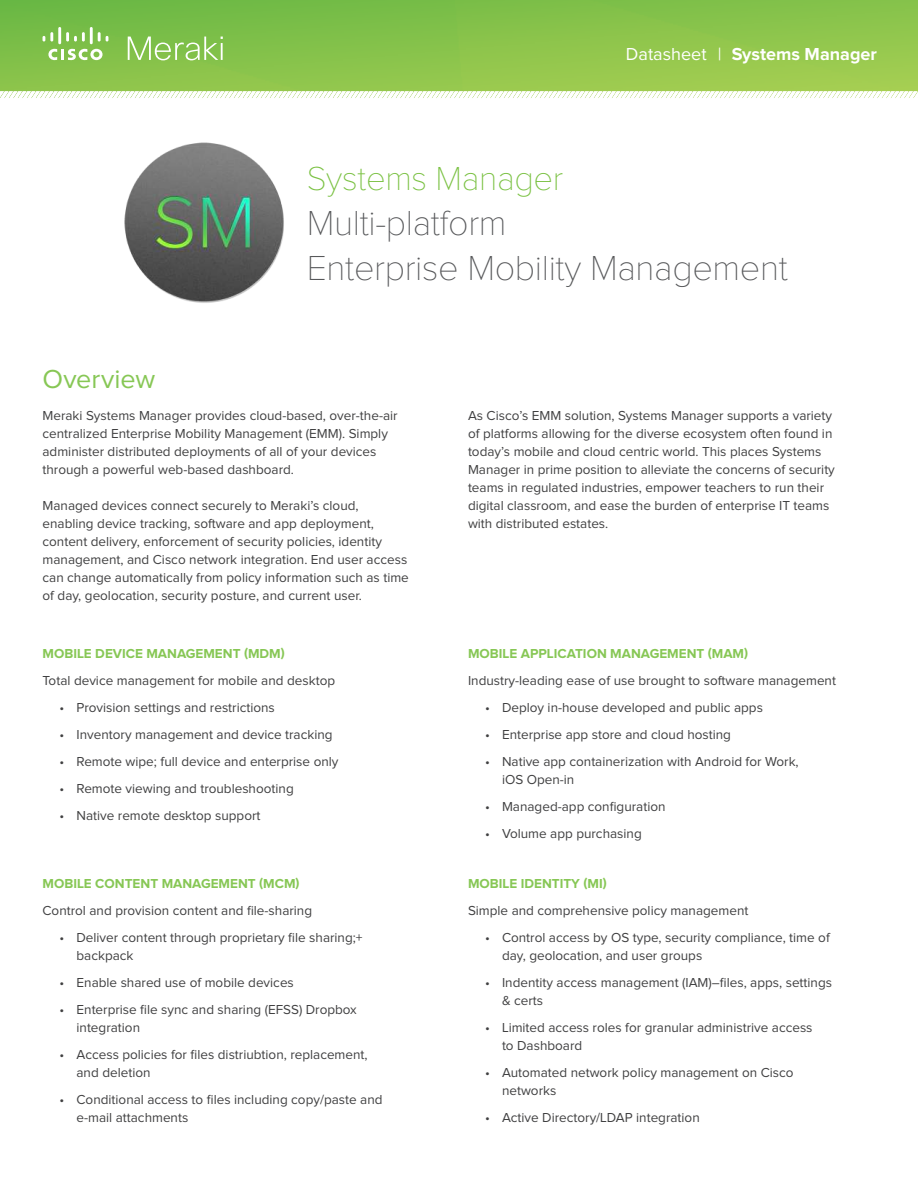
<style>
.page{position:relative;width:918px;height:1188px;background:#fff}
.page>*{position:absolute;margin:0;border:0;box-sizing:border-box;transform-origin:0 0}
.t1{font:100 36px/45px "Proxima Nova";letter-spacing:-.01em;color:#57585a}
.t2{font:100 34.5px "Proxima Nova";letter-spacing:-.01em;color:#7ac142}
.t3{font:27px "Proxima Nova";letter-spacing:-.005em;color:#87c755}
.t4{font:700 18px "Proxima Nova";color:#fff}
.t5{font:13.5px/18px "Proxima Nova";color:#404041}
.t6{font:700 13.5px "Proxima Nova";color:#87c755}
.s1{font-weight:400}
</style>
<div class="page">
<img style="left:0;top:0;width:918px;height:98px">
<svg style="left:48px;top:49px;width:55px;height:11px"></svg>
<svg style="left:43px;top:32px;width:10px;height:10px"></svg>
<hr style="left:58px;top:27px;width:3px;height:17px;background:#fff">
<svg style="left:66px;top:32px;width:19px;height:10px"></svg>
<hr style="left:90px;top:27px;width:3px;height:17px;background:#fff">
<svg style="left:98px;top:32px;width:10px;height:10px"></svg>
<svg style="left:128px;top:37px;width:95px;height:23px;background:#9dce73"></svg>
<img style="left:124px;top:142px;width:160px;height:161px">
<h3 class="t4" style="left:626px;top:47px;width:253px"><span class="s1">Datasheet |</span> Systems Manager</h3>
<h3 class="t3" style="left:43px;top:368px;width:114px">Overview</h3>
<h2 class="t2" style="left:307px;top:164px;width:258px">Systems Manager</h2>
<h1 class="t1" style="left:307px;top:203px;width:483px">Multi-platform<br>Enterprise Mobility Management</h1>
<p class="t5" style="left:43px;top:407px;width:357px">Meraki Systems Manager provides cloud-based, over-the-air centralized Enterprise Mobility Management (EMM). Simply administer distributed deployments of all of your devices through a powerful web-based dashboard.</p>
<p class="t5" style="left:43px;top:497px;width:368px">Managed devices connect securely to Meraki’s cloud, enabling device tracking, software and app deployment, content delivery, enforcement of security policies, identity management, and Cisco network integration. End user access can change automatically from policy information such as time of day, geolocation, security posture, and current user.</p>
<p class="t6" style="left:43px;top:648px;width:244px">MOBILE DEVICE MANAGEMENT (MDM)</p>
<p class="t5" style="left:43px;top:672px;width:294px">Total device management for mobile and desktop</p>
<p class="t5" style="left:60px;top:699px;width:217px">• Provision settings and restrictions</p>
<p class="t5" style="left:60px;top:726px;width:275px">• Inventory management and device tracking</p>
<p class="t5" style="left:60px;top:753px;width:280px">• Remote wipe; full device and enterprise only</p>
<p class="t5" style="left:60px;top:780px;width:236px">• Remote viewing and troubleshooting</p>
<p class="t5" style="left:60px;top:807px;width:202px">• Native remote desktop support</p>
<p class="t6" style="left:43px;top:877px;width:259px">MOBILE CONTENT MANAGEMENT (MCM)</p>
<p class="t5" style="left:43px;top:902px;width:271px">Control and provision content and file-sharing</p>
<p class="t5" style="left:77px;top:929px;width:288px;text-indent:-17px">• Deliver content through proprietary file sharing;+ backpack</p>
<p class="t5" style="left:60px;top:974px;width:236px">• Enable shared use of mobile devices</p>
<p class="t5" style="left:77px;top:1001px;width:282px;text-indent:-17px">• Enterprise file sync and sharing (EFSS) Dropbox integration</p>
<p class="t5" style="left:77px;top:1046px;width:293px;text-indent:-17px">• Access policies for files distriubtion, replacement, and deletion</p>
<p class="t5" style="left:77px;top:1091px;width:308px;text-indent:-17px">• Conditional access to files including copy/paste and e-mail attachments</p>
<p class="t5" style="left:468px;top:407px;width:368px">As Cisco’s EMM solution, Systems Manager supports a variety of platforms allowing for the diverse ecosystem often found in today’s mobile and cloud centric world. This places Systems Manager in prime position to alleviate the concerns of security teams in regulated industries, empower teachers to run their digital classroom, and ease the burden of enterprise IT teams with distributed estates.</p>
<p class="t6" style="left:468px;top:648px;width:282px">MOBILE APPLICATION MANAGEMENT (MAM)</p>
<p class="t5" style="left:468px;top:672px;width:370px">Industry-leading ease of use brought to software management</p>
<p class="t5" style="left:485px;top:699px;width:279px">• Deploy in-house developed and public apps</p>
<p class="t5" style="left:485px;top:726px;width:248px">• Enterprise app store and cloud hosting</p>
<p class="t5" style="left:502px;top:753px;width:298px;text-indent:-17px">• Native app containerization with Android for Work, iOS Open-in</p>
<p class="t5" style="left:485px;top:798px;width:182px">• Managed-app configuration</p>
<p class="t5" style="left:485px;top:825px;width:158px">• Volume app purchasing</p>
<p class="t6" style="left:468px;top:877px;width:140px">MOBILE IDENTITY (MI)</p>
<p class="t5" style="left:468px;top:902px;width:282px">Simple and comprehensive policy management</p>
<p class="t5" style="left:502px;top:929px;width:329px;text-indent:-17px">• Control access by OS type, security compliance, time of day, geolocation, and user groups</p>
<p class="t5" style="left:502px;top:974px;width:332px;text-indent:-17px">• Indentity access management (IAM)–files, apps, settings &amp; certs</p>
<p class="t5" style="left:502px;top:1019px;width:312px;text-indent:-17px">• Limited access roles for granular administrive access to Dashboard</p>
<p class="t5" style="left:502px;top:1064px;width:293px;text-indent:-17px">• Automated network policy management on Cisco networks</p>
<p class="t5" style="left:485px;top:1109px;width:216px">• Active Directory/LDAP integration</p>
</div>
